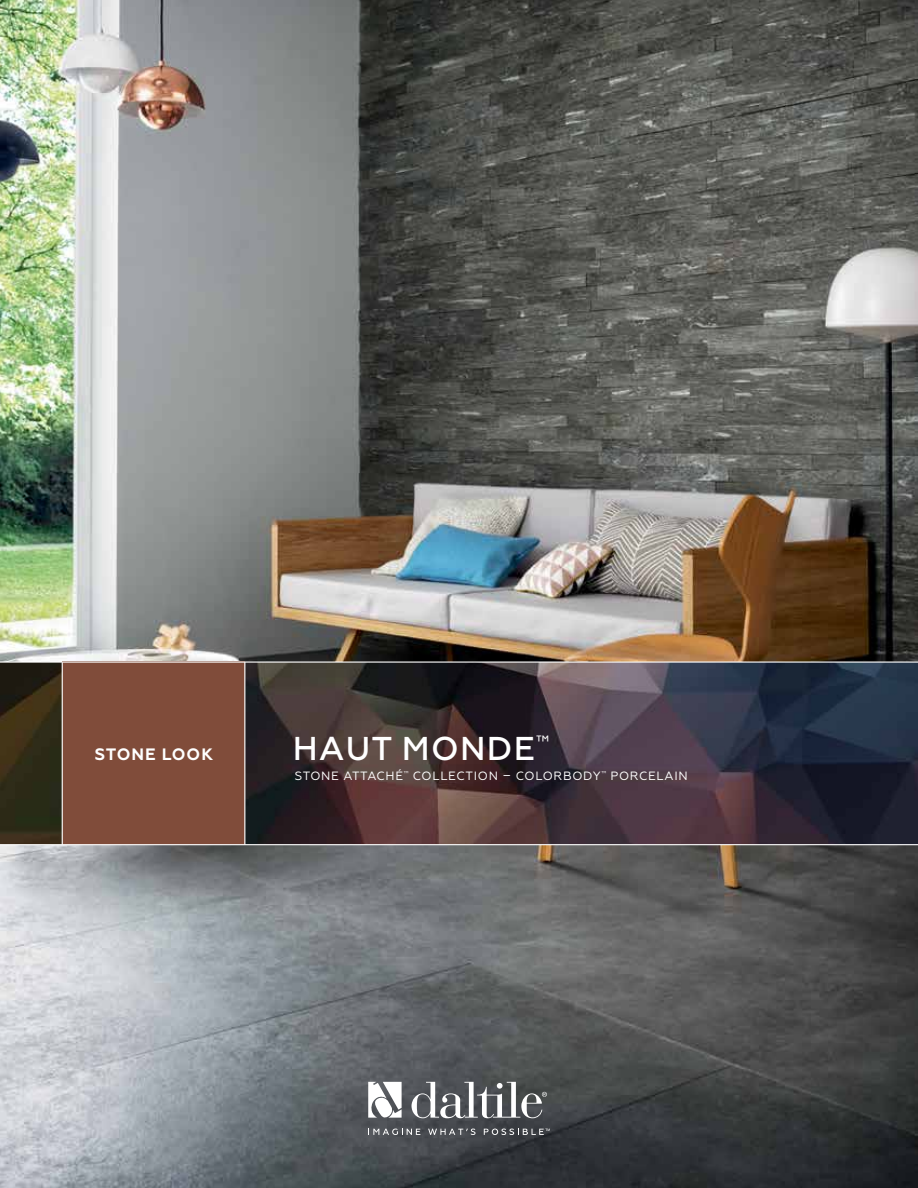
<style>
.page{position:relative;width:918px;height:1188px;background:#fff}
.page>*{position:absolute;margin:0;border:0;box-sizing:border-box;transform-origin:0 0}
.t1{font:500 33px "Geometria";letter-spacing:.04em;color:#fff}
.t2{font:700 16.5px "Geometria";letter-spacing:.06em;color:#fff}
.t3{font:12px "Geometria";letter-spacing:.06em;color:#fff}
</style>
<div class="page">
<img style="left:0;top:0;width:918px;height:1188px">
<svg style="left:368px;top:1082px;width:34px;height:37px"></svg>
<svg style="left:412px;top:1082px;width:135px;height:36px"></svg>
<svg style="left:368px;top:1129px;width:52px;height:6px"></svg>
<svg style="left:428px;top:1129px;width:48px;height:6px"></svg>
<svg style="left:484px;top:1129px;width:66px;height:6px"></svg>
<img style="left:0;top:663px;width:918px;height:181px">
<div style="left:62px;top:662px;width:182px;height:183px;background:#804c3a"></div>
<hr style="left:0;top:844px;width:918px;height:1px;background:#fff">
<hr style="left:0;top:662px;width:918px;height:1px;background:#fff">
<hr style="left:62px;top:662px;width:1px;height:183px;background:#fff">
<hr style="left:244px;top:662px;width:1px;height:183px;background:#fff">
<h2 class="t2" style="left:95px;top:744px;width:120px">STONE LOOK</h2>
<h1 class="t1" style="left:293px;top:729px;width:258px">HAUT MONDE<sup>™</sup></h1>
<p class="t3" style="left:295px;top:769px;width:395px">STONE ATTACHÉ<sup>™</sup> COLLECTION – COLORBODY<sup>™</sup> PORCELAIN</p>
</div>
